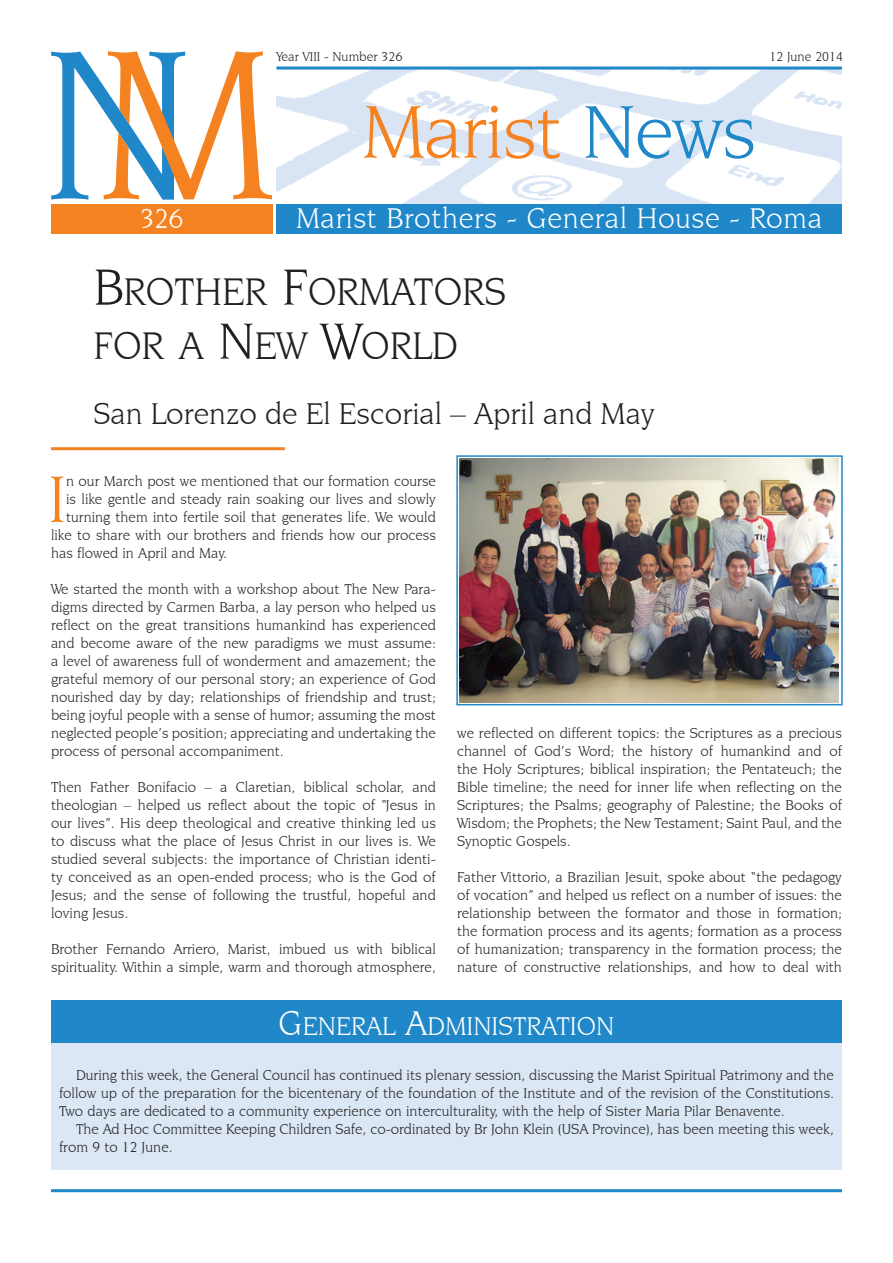
<style>
.page{position:relative;width:893px;height:1263px;background:#fff}
.page>*{position:absolute;margin:0;border:0;box-sizing:border-box;transform-origin:0 0}
.Normale{font:79.5px "Novarese IT Cby BT";letter-spacing:-.015em;color:#f58220}
.paragrafo4ComMaiuscu{font:70.2px "Novarese IT Cby BT";color:#f58220}
.Titolo{font:40.5px "Novarese IT Cby BT";color:#231f20}
.Sottotitolo{font:31.5px "Novarese IT Cby BT";color:#231f20}
.Normale-2{font:30px "Novarese IT Cby BT";letter-spacing:.02em;color:#fff}
.Normale-3{font:28.5px "Novarese IT Cby BT";color:#fff}
.Titolo-2{font:27px "Novarese IT Cby BT";color:#fff}
.paragrafo4{font:15px/18px "Novarese IT Cby BT";color:#231f20;text-align:justify}
.paragrafoSemDopo{font:15px/18px "Novarese IT Cby BT";color:#231f20;text-align:justify}
.paragrafo4ComMaiuscu-2{font:15px "Novarese IT Cby BT";color:#231f20}
.Normale-4{font:13.5px "Novarese IT Cby BT";color:#231f20}
.s1{color:#2088c9}
.s2{font-size:54px}
.s3{font-size:36px}
</style>
<div class="page">
<img style="left:276px;top:70px;width:566px;height:134px">
<hr style="left:276px;top:67px;width:566px;height:3px;background:#2088c9">
<div style="left:276px;top:204px;width:566px;height:30px;background:#2088c9"></div>
<svg style="left:51px;top:51px;width:221px;height:149px"></svg>
<hr style="left:51px;top:1189px;width:791px;height:3px;background:#2088c9">
<div style="left:51px;top:1043px;width:791px;height:126px;background:#dbe7f5"></div>
<div style="left:51px;top:204px;width:221px;height:30px;background:#f58220"></div>
<hr style="left:51px;top:447px;width:234px;height:3px;background:#f58220">
<div style="left:51px;top:1000px;width:791px;height:43px;background:#2088c9"></div>
<img style="left:460px;top:459px;width:379px;height:243px">
<div style="left:456px;top:455px;width:387px;height:250px;border:2px solid #2088c9"></div>
<p class="Normale-4" style="left:276px;top:49px;width:127px">Year VIII - Number 326</p>
<p class="Normale-4" style="left:769px;top:49px;width:75px">12 June 2014</p>
<p class="Normale-3" style="left:140px;top:202px;width:45px">326</p>
<p class="Normale" style="left:362px;top:85px;width:396px">Marist <span class="s1">News</span></p>
<p class="Normale-2" style="left:296px;top:201px;width:528px">Marist Brothers - General House - Roma</p>
<p class="Titolo" style="left:94px;top:267px;width:414px"><span class="s2">B</span>ROTHER <span class="s2">F</span>ORMATORS</p>
<p class="Titolo" style="left:94px;top:321px;width:366px">FOR A <span class="s2">N</span>EW <span class="s2">W</span>ORLD</p>
<p class="Sottotitolo" style="left:94px;top:395px;width:563px">San Lorenzo de El Escorial – April and May</p>
<p class="paragrafo4ComMaiuscu" style="left:48px;top:457px;width:20px">I</p>
<p class="paragrafo4ComMaiuscu-2" style="left:66px;top:472px;width:371px">n our March post we mentioned that our formation course</p>
<p class="paragrafo4ComMaiuscu-2" style="left:66px;top:490px;width:371px">is like gentle and steady rain soaking our lives and slowly</p>
<p class="paragrafo4ComMaiuscu-2" style="left:66px;top:508px;width:371px">turning them into fertile soil that generates life. We would</p>
<p class="paragrafo4ComMaiuscu-2" style="left:51px;top:526px;width:386px">like to share with our brothers and friends how our process</p>
<p class="paragrafo4ComMaiuscu-2" style="left:51px;top:544px;width:177px">has flowed in April and May.</p>
<p class="paragrafo4" style="left:51px;top:580px;width:386px">We started the month with a workshop about The New Para&shy;digms directed by Carmen Barba, a lay person who helped us reflect on the great transitions humankind has experienced and become aware of the new paradigms we must assume: a level of awareness full of wonderment and amazement; the grateful memory of our personal story; an experience of God nourished day by day; relationships of friendship and trust; being joyful people with a sense of humor; assuming the most neglected people’s position; appreciating and undertaking the process of personal accompaniment.</p>
<p class="paragrafo4" style="left:51px;top:778px;width:386px">Then Father Bonifacio – a Claretian, biblical scholar, and theologian – helped us reflect about the topic of “Jesus in our lives”. His deep theological and creative thinking led us to discuss what the place of Jesus Christ in our lives is. We studied several subjects: the importance of Christian identi&shy;ty conceived as an open-ended process; who is the God of Jesus; and the sense of following the trustful, hopeful and loving Jesus.</p>
<p class="paragrafo4" style="left:51px;top:940px;width:386px">Brother Fernando Arriero, Marist, imbued us with biblical spirituality. Within a simple, warm and thorough atmosphere,</p>
<p class="paragrafo4" style="left:457px;top:724px;width:386px">we reflected on different topics: the Scriptures as a precious channel of God’s Word; the history of humankind and of the Holy Scriptures; biblical inspiration; the Pentateuch; the Bible timeline; the need for inner life when reflecting on the Scriptures; the Psalms; geography of Palestine; the Books of Wisdom; the Prophets; the New Testament; Saint Paul, and the Synoptic Gospels.</p>
<p class="paragrafo4" style="left:457px;top:868px;width:386px">Father Vittorio, a Brazilian Jesuit, spoke about “the pedagogy of vocation” and helped us reflect on a number of issues: the relationship between the formator and those in formation; the formation process and its agents; formation as a process of humanization; transparency in the formation process; the nature of constructive relationships, and how to deal with</p>
<p class="Titolo-2" style="left:279px;top:1010px;width:335px"><span class="s3">G</span>ENERAL <span class="s3">A</span>DMINISTRATION</p>
<p class="paragrafoSemDopo" style="left:59px;top:1066px;width:776px;text-indent:17px">During this week, the General Council has continued its plenary session, discussing the Marist Spiritual Patrimony and the follow up of the preparation for the bicentenary of the foundation of the Institute and of the revision of the Constitutions.<br>Two days are dedicated to a community experience on interculturality, with the help of Sister Maria Pilar Benavente.</p>
<p class="paragrafoSemDopo" style="left:59px;top:1120px;width:776px;text-indent:17px">The Ad Hoc Committee Keeping Children Safe, co-ordinated by Br John Klein (USA Province), has been meeting this week, from 9 to 12 June.</p>
</div>
